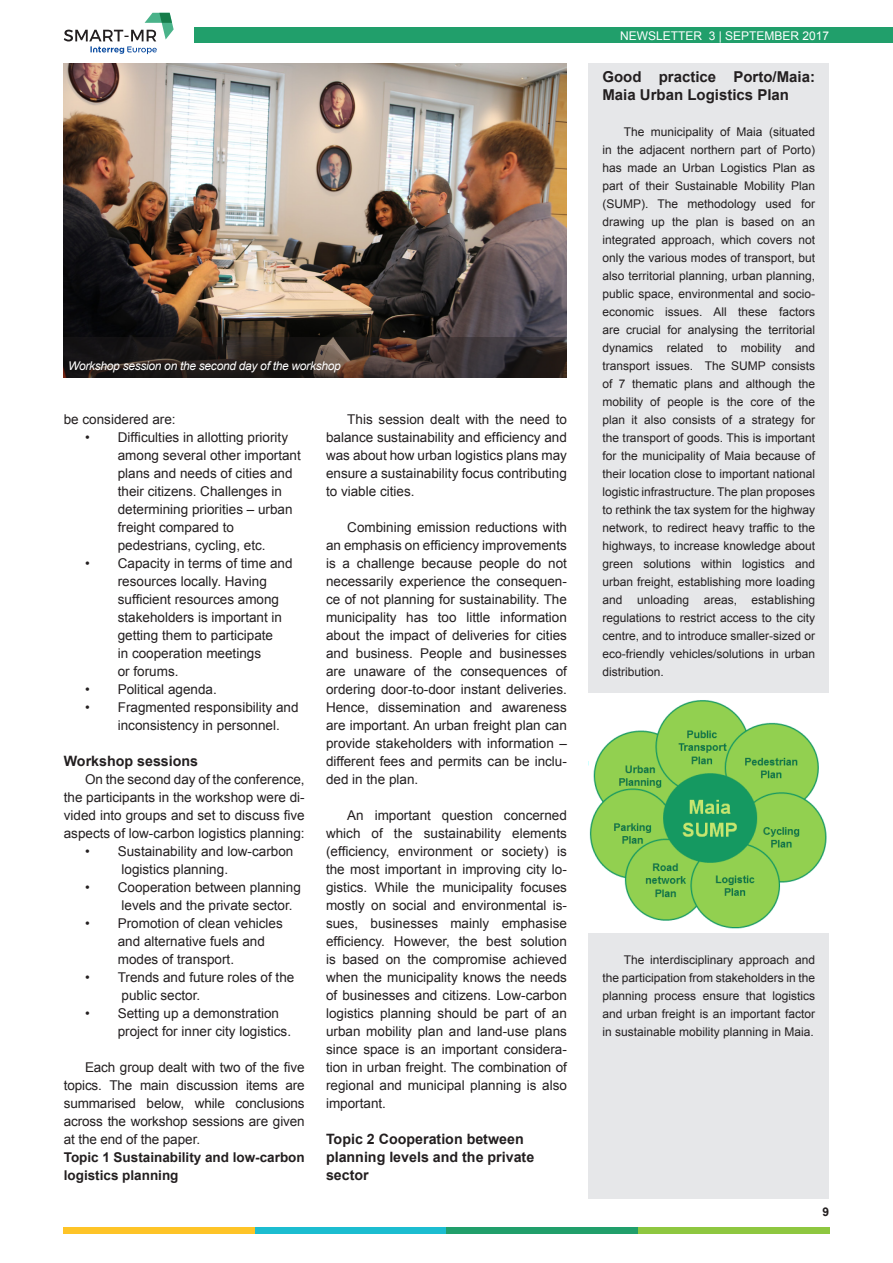
<style>
.page{position:relative;width:893px;height:1263px;background:#fff}
.page>*{position:absolute;margin:0;border:0;box-sizing:border-box;transform-origin:0 0}
.Leipäteksti_1__kpl{font:700 15px/18px "Arial";color:#231f20}
.Kuvateksti{font:700 14.25px/18px "Arial";color:#231f20}
.Leipäteksti{font:13.5px/18px "Arial";color:#231f20}
.Kuvateksti-2{font:700 13.5px/18px "Arial";color:#231f20}
.Leipäteksti-2{font:12px/18px "Arial";color:#231f20;text-align:justify}
.Kuvateksti-3{font:italic 12px "Arial";letter-spacing:-.025em;color:#fff}
.t1{font:12px "Arial";color:#fff}
.t2{font:700 12px "Arial";color:#231f20}
</style>
<div class="page">
<div style="left:195px;top:28px;width:698px;height:15px;background:#219f6b"></div>
<div style="left:64px;top:1227px;width:191px;height:7px;background:#fec427"></div>
<div style="left:255px;top:1227px;width:191px;height:7px;background:#1cbdd0"></div>
<div style="left:446px;top:1227px;width:192px;height:7px;background:#219f6b"></div>
<div style="left:638px;top:1227px;width:191px;height:7px;background:#8ec740"></div>
<svg style="left:64px;top:13px;width:110px;height:41px"></svg>
<div style="left:588px;top:64px;width:241px;height:1135px;background:#e6e7e9"></div>
<img style="left:64px;top:64px;width:503px;height:314px">
<img style="left:589px;top:693px;width:239px;height:239px">
<svg style="left:64px;top:337px;width:503px;height:40px;background:#2f2623"></svg>
<p class="Kuvateksti-3" style="left:68px;top:358px;width:274px">Workshop session on the second day of the workshop</p>
<p class="Leipäteksti" style="left:64px;top:410px;width:113px">be considered are:</p>
<p class="Leipäteksti" style="left:118px;top:428px;width:185px;text-indent:-33px">• Difficulties in allotting priority among several other important plans and needs of cities and their citizens. Challenges in determining priorities – urban freight compared to pedestrians, cycling, etc.</p>
<p class="Leipäteksti" style="left:118px;top:554px;width:176px;text-indent:-33px">• Capacity in terms of time and resources locally. Having sufficient resources among stakeholders is important in getting them to participate<br>in cooperation meetings<br>or forums.</p>
<p class="Leipäteksti" style="left:85px;top:680px;width:133px">• Political agenda.</p>
<p class="Leipäteksti" style="left:118px;top:698px;width:182px;text-indent:-33px">• Fragmented responsibility and inconsistency in personnel.</p>
<p class="Kuvateksti" style="left:64px;top:752px;width:136px">Workshop sessions</p>
<p class="Leipäteksti" style="left:64px;top:770px;width:242px;text-align:justify;text-indent:21px">On the second day of the conference, the participants in the workshop were di&shy;vided into groups and set to discuss five aspects of low-carbon logistics planning:</p>
<p class="Leipäteksti" style="left:122px;top:842px;width:173px;text-indent:-36px">• Sustainability and low-carbon logistics planning.</p>
<p class="Leipäteksti" style="left:122px;top:878px;width:181px;text-indent:-36px">• Cooperation between planning levels and the private sector.</p>
<p class="Leipäteksti" style="left:118px;top:914px;width:167px;text-indent:-33px">• Promotion of clean vehicles and alternative fuels and modes of transport.</p>
<p class="Leipäteksti" style="left:122px;top:968px;width:174px;text-indent:-36px">• Trends and future roles of the public sector.</p>
<p class="Leipäteksti" style="left:118px;top:1004px;width:175px;text-indent:-33px">• Setting up a demonstration project for inner city logistics.</p>
<p class="Leipäteksti" style="left:64px;top:1058px;width:242px;text-align:justify;text-indent:21px">Each group dealt with two of the five topics. The main discussion items are summarised below, while conclusions across the workshop sessions are given at the end of the paper.</p>
<p class="Kuvateksti-2" style="left:64px;top:1148px;width:242px">Topic 1 Sustainability and low-carbon logistics planning</p>
<p class="Leipäteksti" style="left:326px;top:410px;width:242px;text-align:justify;text-indent:21px">This session dealt with the need to balance sustainability and efficiency and was about how urban logistics plans may ensure a sustainability focus contributing to viable cities.</p>
<p class="Leipäteksti" style="left:326px;top:518px;width:242px;text-align:justify;text-indent:21px">Combining emission reductions with an emphasis on efficiency improvements is a challenge because people do not necessarily experience the consequen&shy;ce of not planning for sustainability. The municipality has too little information about the impact of deliveries for cities and business. People and businesses are unaware of the consequences of ordering door-to-door instant deliveries.<br>Hence, dissemination and awareness are important. An urban freight plan can provide stakeholders with information – different fees and permits can be inclu&shy;ded in the plan.</p>
<p class="Leipäteksti" style="left:326px;top:806px;width:242px;text-align:justify;text-indent:21px">An important question concerned which of the sustainability elements (efficiency, environment or society) is the most important in improving city lo&shy;gistics. While the municipality focuses mostly on social and environmental is&shy;sues, businesses mainly emphasise efficiency. However, the best solution is based on the compromise achieved when the municipality knows the needs of businesses and citizens. Low-carbon logistics planning should be part of an urban mobility plan and land-use plans since space is an important considera&shy;tion in urban freight. The combination of regional and municipal planning is also important.</p>
<p class="Kuvateksti" style="left:326px;top:1130px;width:210px">Topic 2 Cooperation between planning levels and the private sector</p>
<p class="t1" style="left:620px;top:28px;width:211px">NEWSLETTER 3 | SEPTEMBER 2017</p>
<p class="Leipäteksti_1__kpl" style="left:602px;top:68px;width:214px">Good practice Porto/Maia:<br>Maia Urban Logistics Plan</p>
<p class="Leipäteksti-2" style="left:602px;top:123px;width:214px;text-indent:21px">The municipality of Maia (situated in the adjacent northern part of Porto) has made an Urban Logistics Plan as part of their Sustainable Mobility Plan (SUMP). The methodology used for drawing up the plan is based on an integrated approach, which covers not only the various modes of transport, but also territorial planning, urban planning, public space, environmental and socio&shy;economic issues. All these factors are crucial for analysing the territorial dynamics related to mobility and transport issues. The SUMP consists of 7 thematic plans and although the mobility of people is the core of the plan it also consists of a strategy for the transport of goods. This is important for the municipality of Maia because of their location close to important national logistic infrastructure. The plan proposes to rethink the tax system for the highway network, to redirect heavy traffic to the highways, to increase knowledge about green solutions within logistics and urban freight, establishing more loading and unloading areas, establishing regulations to restrict access to the city centre, and to introduce smaller-sized or eco-friendly vehicles/solutions in urban distribution.</p>
<p class="Leipäteksti-2" style="left:602px;top:951px;width:214px;text-indent:21px">The interdisciplinary approach and the participation from stakeholders in the planning process ensure that logistics and urban freight is an important factor in sustainable mobility planning in Maia.</p>
<p class="t2" style="left:822px;top:1204px;width:8px">9</p>
</div>
